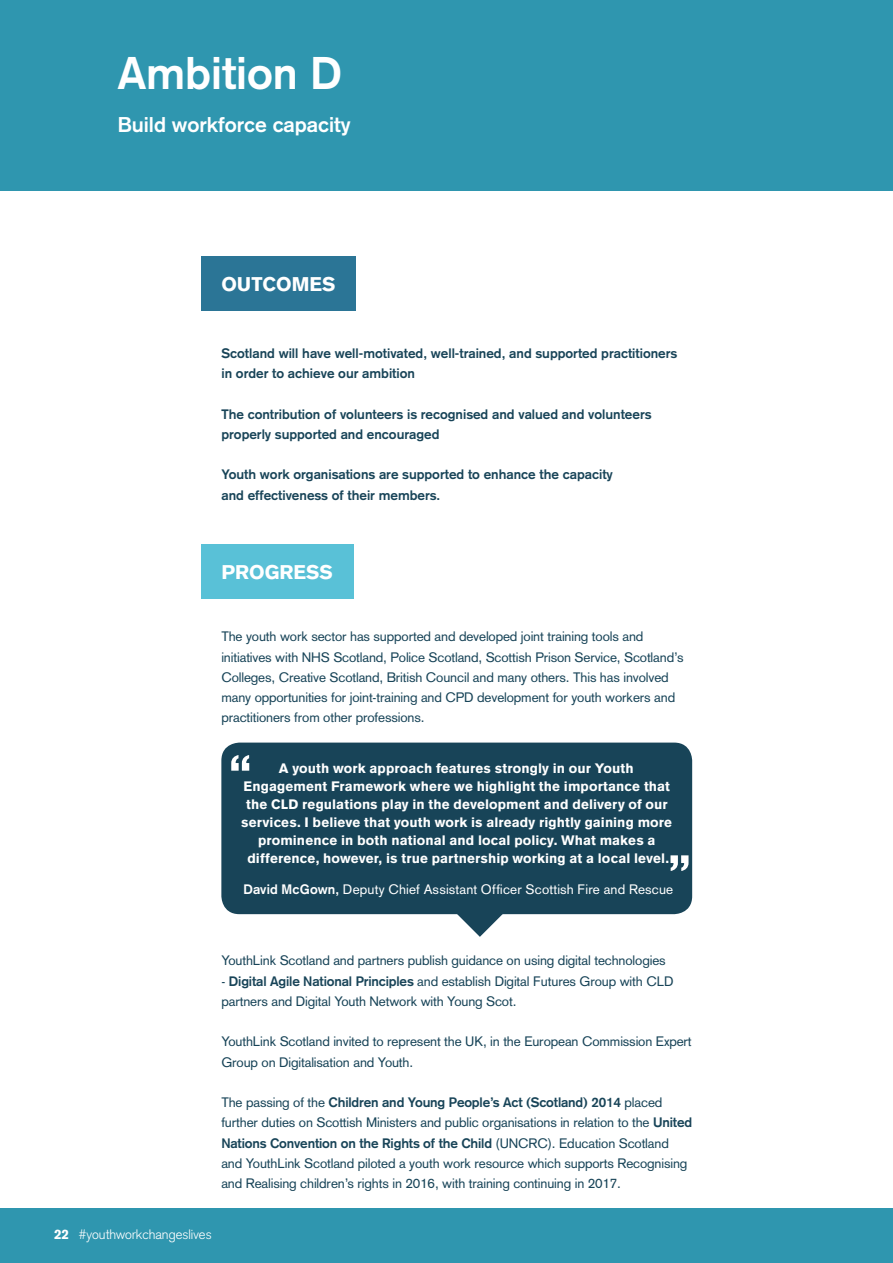
<style>
.page{position:relative;width:893px;height:1263px;background:#fff}
.page>*{position:absolute;margin:0;border:0;box-sizing:border-box;transform-origin:0 0}
.t1{font:700 45px "Akzidenz Grotesk";color:#fff}
.t2{font:700 21px "Akzidenz Grotesk";color:#fff}
.t3{font:900 19.5px "Akzidenz Grotesk";color:#fff}
.t4{font:13.5px/20.2px "Akzidenz Grotesk";letter-spacing:-.01em;color:#184458}
.t5{font:900 13.5px/18px "Akzidenz Grotesk";letter-spacing:.005em;color:#fff;text-align:center}
.t6{font:700 13.5px/20.2px "Akzidenz Grotesk";color:#184458}
.t7{font:13.5px "Akzidenz Grotesk";letter-spacing:.01em;color:#fff}
.t8{font:300 13.5px "Akzidenz Grotesk";color:#fff}
.s1{font-weight:700}
.s2{font-weight:900}
</style>
<div class="page">
<div style="left:0;top:1208px;width:893px;height:55px;background:#2f96af"></div>
<div style="left:0;top:0;width:893px;height:190px;background:#2f96af"></div>
<div style="left:201px;top:256px;width:154px;height:54px;background:#2b7596"></div>
<div style="left:201px;top:544px;width:153px;height:54px;background:#59c1d7"></div>
<svg style="left:450px;top:914px;width:59px;height:23px"></svg>
<div style="left:221px;top:743px;width:471px;height:171px;background:#184458;border-radius:18px"></div>
<svg style="left:231px;top:755px;width:18px;height:16px"></svg>
<svg style="left:670px;top:855px;width:18px;height:16px"></svg>
<h1 class="t1" style="left:118px;top:46px;width:226px">Ambition D</h1>
<h2 class="t2" style="left:118px;top:112px;width:234px">Build workforce capacity</h2>
<h3 class="t3" style="left:221px;top:272px;width:116px">OUTCOMES</h3>
<p class="t6" style="left:221px;top:343px;width:457px">Scotland will have well-motivated, well-trained, and supported practitioners in order to achieve our ambition</p>
<p class="t6" style="left:221px;top:404px;width:432px">The contribution of volunteers is recognised and valued and volunteers properly supported and encouraged</p>
<p class="t6" style="left:221px;top:464px;width:393px">Youth work organisations are supported to enhance the capacity and effectiveness of their members.</p>
<h3 class="t3" style="left:221px;top:560px;width:113px">PROGRESS</h3>
<p class="t4" style="left:221px;top:626px;width:464px">The youth work sector has supported and developed joint training tools and initiatives with NHS Scotland, Police Scotland, Scottish Prison Service, Scotland’s Colleges, Creative Scotland, British Council and many others. This has involved many opportunities for joint-training and CPD development for youth workers and practitioners from other professions.</p>
<p class="t5" style="left:241px;top:759px;width:433px">A youth work approach features strongly in our Youth Engagement Framework where we highlight the importance that the CLD regulations play in the development and delivery of our services. I believe that youth work is already rightly gaining more prominence in both national and local policy. What makes a difference, however, is true partnership working at a local level.</p>
<p class="t7" style="left:243px;top:881px;width:431px"><span class="s1">David McGown,</span> Deputy Chief Assistant Officer Scottish Fire and Rescue</p>
<p class="t4" style="left:221px;top:950px;width:446px">YouthLink Scotland and partners publish guidance on using digital technologies</p>
<p class="t4" style="left:221px;top:971px;width:454px">- <span class="s1">Digital Agile National Principles</span> and establish Digital Futures Group with CLD partners and Digital Youth Network with Young Scot.</p>
<p class="t4" style="left:221px;top:1031px;width:472px">YouthLink Scotland invited to represent the UK, in the European Commission Expert<br>Group on Digitalisation and Youth.</p>
<p class="t4" style="left:221px;top:1092px;width:472px">The passing of the <span class="s1">Children and Young People’s Act (Scotland) 2014</span> placed further duties on Scottish Ministers and public organisations in relation to the <span class="s1">United Nations Convention on the Rights of the Child</span> (UNCRC). Education Scotland and YouthLink Scotland piloted a youth work resource which supports Recognising and Realising children’s rights in 2016, with training continuing in 2017.</p>
<p class="t8" style="left:54px;top:1226px;width:159px"><span class="s2">22</span> #youthworkchangeslives</p>
</div>
